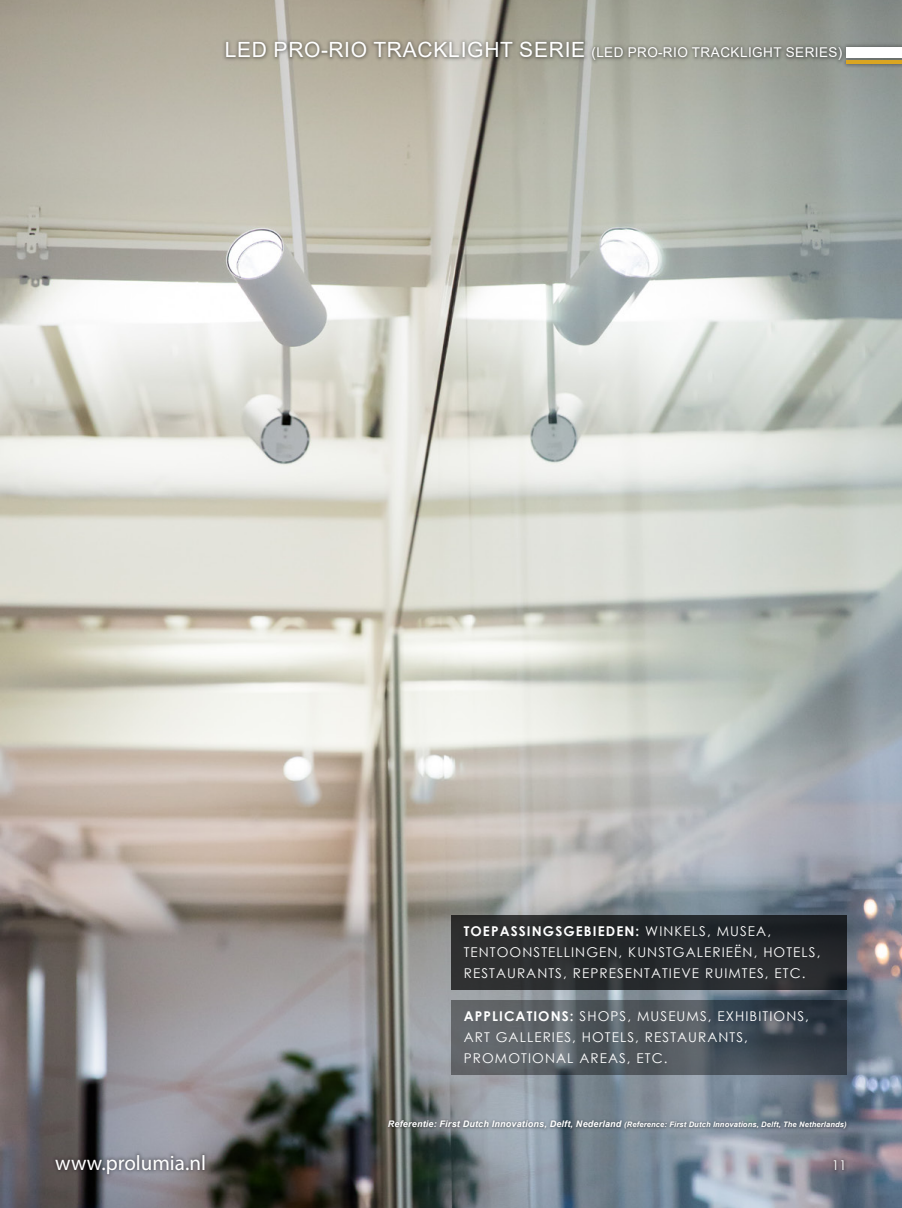
<style>
.page{position:relative;width:902px;height:1208px;background:#fff}
.page>*{position:absolute;margin:0;border:0;box-sizing:border-box;transform-origin:0 0}
.t1{font:21px "Myriad Pro";color:#fff}
.t2{font:13.5px/21.3px "Century Gothic";letter-spacing:.08em;color:#fff}
.t3{font:13.5px "Arial";letter-spacing:.035em;color:#fff}
.t4{font:italic 700 7.5px "Arial";letter-spacing:.02em;color:#fff}
.s1{font-size:21px}
.s2{font-weight:700}
.s3{font-size:9px}
</style>
<div class="page">
<img style="left:0;top:0;width:901px;height:1208px">
<div style="left:451px;top:915px;width:395px;height:74px;background:linear-gradient(to right,#2e3031,#22262a)"></div>
<svg style="left:451px;top:1000px;width:395px;height:74px;background:#4e565d"></svg>
<div style="left:385px;top:1117px;width:464px;height:14px;background:#000;opacity:.3"></div>
<div style="left:829px;top:1155px;width:19px;height:19px;background:#000;opacity:.3"></div>
<div style="left:52px;top:1150px;width:157px;height:28px;background:#000;opacity:.3"></div>
<div style="left:842px;top:42px;width:59px;height:26px;background:#000;opacity:.3"></div>
<div style="left:846px;top:47px;width:55px;height:10px;background:#fff"></div>
<hr style="left:846px;top:61px;width:55px;height:3px;background:#daa521">
<div style="left:221px;top:38px;width:625px;height:26px;background:#000;opacity:.3"></div>
<p class="t3" style="left:225px;top:43px;width:619px"><span class="s1">LED PRO-RIO TRACKLIGHT SERIE</span> (LED PRO-RIO TRACKLIGHT SERIES)</p>
<p class="t2" style="left:463px;top:920px;width:358px"><span class="s2">TOEPASSINGSGEBIEDEN:</span> WINKELS, MUSEA,<br>TENTOONSTELLINGEN, KUNSTGALERIEËN, HOTELS,<br>RESTAURANTS, REPRESENTATIEVE RUIMTES, ETC.</p>
<p class="t2" style="left:463px;top:1005px;width:347px"><span class="s2">APPLICATIONS:</span> SHOPS, MUSEUMS, EXHIBITIONS,<br>ART GALLERIES, HOTELS, RESTAURANTS,<br>PROMOTIONAL AREAS, ETC.</p>
<p class="t4" style="left:388px;top:1119px;width:460px"><span class="s3">Referentie: First Dutch Innovations, Delft, Nederland</span> (Reference: First Dutch Innovations, Delft, The Netherlands)</p>
<h1 class="t1" style="left:55px;top:1151px;width:152px">www.prolumia.nl</h1>
<p class="t2" style="left:831px;top:1154px;width:16px">11</p>
</div>
